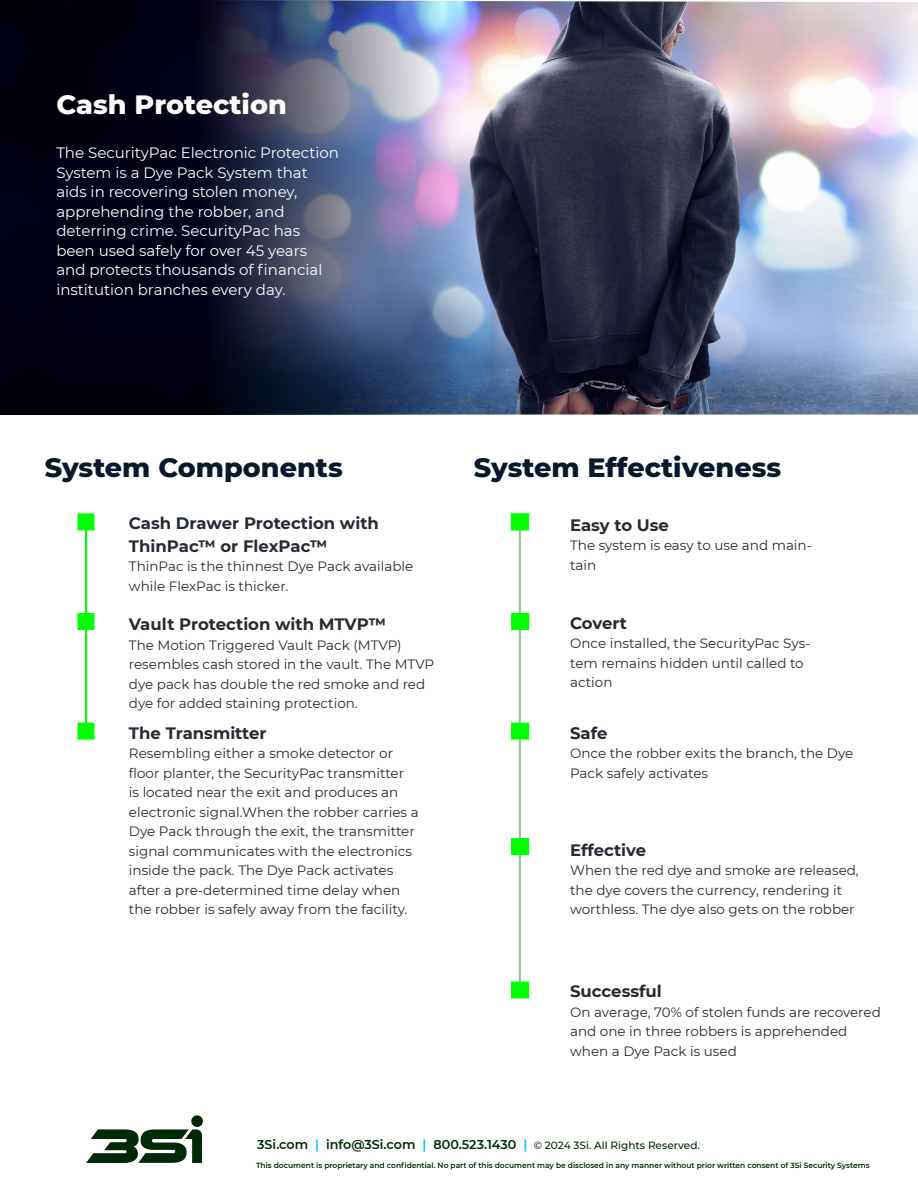
<style>
.page{position:relative;width:918px;height:1188px;background:#fff}
.page>*{position:absolute;margin:0;border:0;box-sizing:border-box;transform-origin:0 0}
.t1{font:800 27px "Montserrat";color:#0a182b}
.t2{font:800 27px "Montserrat";color:#fff}
.t3{font:700 16.5px/22.5px "Montserrat";color:#252b33}
.t4{font:15px/19.5px "Montserrat";color:#fff}
.citation{font:13.5px/19.5px "Montserrat";color:#252b33}
.t5{font:600 12.75px "Montserrat";color:#002907}
.t6{font:600 7.5px "Montserrat";color:#002907}
.s1{color:#08b9ff}
.s2{font-weight:500;font-size:10.5px}
</style>
<div class="page">
<img style="left:0;top:0;width:918px;height:414px">
<hr style="left:519px;top:524px;width:2px;height:467px;background:#89c988">
<div style="left:511px;top:513px;width:18px;height:17px;background:#0f0;border:1px solid #0f0"></div>
<div style="left:511px;top:613px;width:18px;height:17px;background:#0f0;border:2px solid #0f0"></div>
<div style="left:511px;top:723px;width:18px;height:17px;background:#0f0;border:2px solid #0f0"></div>
<div style="left:511px;top:838px;width:18px;height:17px;background:#0f0;border:2px solid #0f0"></div>
<div style="left:511px;top:982px;width:18px;height:17px;background:#0f0;border:2px solid #0f0"></div>
<hr style="left:85px;top:515px;width:2px;height:218px;background:#0f0">
<div style="left:77px;top:513px;width:18px;height:17px;background:#0f0;border:2px solid #0f0"></div>
<div style="left:77px;top:613px;width:18px;height:17px;background:#0f0;border:2px solid #0f0"></div>
<div style="left:77px;top:723px;width:18px;height:17px;background:#0f0;border:2px solid #0f0"></div>
<svg style="left:86px;top:1115px;width:117px;height:48px"></svg>
<p class="t2" style="left:56px;top:84px;width:232px">Cash Protection</p>
<p class="t4" style="left:56px;top:142px;width:284px">The SecurityPac Electronic Protection System is a Dye Pack System that aids in recovering stolen money, apprehending the robber, and deterring crime. SecurityPac has been used safely for over 45 years and protects thousands of financial institution branches every day.</p>
<p class="t1" style="left:45px;top:447px;width:299px">System Components</p>
<p class="t3" style="left:129px;top:511px;width:251px">Cash Drawer Protection with<br>ThinPac™ or FlexPac™</p>
<p class="citation" style="left:129px;top:556px;width:286px">ThinPac is the thinnest Dye Pack available while FlexPac is thicker.</p>
<p class="t3" style="left:129px;top:612px;width:259px">Vault Protection with MTVP™</p>
<p class="citation" style="left:129px;top:635px;width:307px">The Motion Triggered Vault Pack (MTVP) resembles cash stored in the vault. The MTVP dye pack has double the red smoke and red dye for added staining protection.</p>
<p class="t3" style="left:129px;top:721px;width:139px">The Transmitter</p>
<p class="citation" style="left:129px;top:743px;width:291px">Resembling either a smoke detector or floor planter, the SecurityPac transmitter<br>is located near the exit and produces an electronic signal.When the robber carries a Dye Pack through the exit, the transmitter signal communicates with the electronics inside the pack. The Dye Pack activates after a pre-determined time delay when the robber is safely away from the facility.</p>
<p class="t1" style="left:474px;top:447px;width:309px">System Effectiveness</p>
<p class="t3" style="left:570px;top:513px;width:100px">Easy to Use</p>
<p class="citation" style="left:570px;top:535px;width:243px">The system is easy to use and main&shy;tain</p>
<p class="t3" style="left:570px;top:611px;width:58px">Covert</p>
<p class="citation" style="left:570px;top:633px;width:242px">Once installed, the SecurityPac Sys&shy;tem remains hidden until called to action</p>
<p class="t3" style="left:570px;top:721px;width:39px">Safe</p>
<p class="citation" style="left:570px;top:743px;width:285px">Once the robber exits the branch, the Dye<br>Pack safely activates</p>
<p class="t3" style="left:570px;top:838px;width:78px">Effective</p>
<p class="citation" style="left:570px;top:860px;width:290px">When the red dye and smoke are released, the dye covers the currency, rendering it worthless. The dye also gets on the robber</p>
<p class="t3" style="left:570px;top:980px;width:93px">Successful</p>
<p class="citation" style="left:570px;top:1002px;width:312px">On average, 70% of stolen funds are recovered and one in three robbers is apprehended when a Dye Pack is used</p>
<p class="t5" style="left:257px;top:1136px;width:444px">3Si.com <span class="s1">|</span> info@3Si.com <span class="s1">|</span> 800.523.1430 <span class="s1">|</span> <span class="s2">© 2024 3Si. All Rights Reserved.</span></p>
<p class="t6" style="left:256px;top:1160px;width:615px">This document is proprietary and confidential. No part of this document may be disclosed in any manner without prior written consent of 3Si Security Systems</p>
</div>
